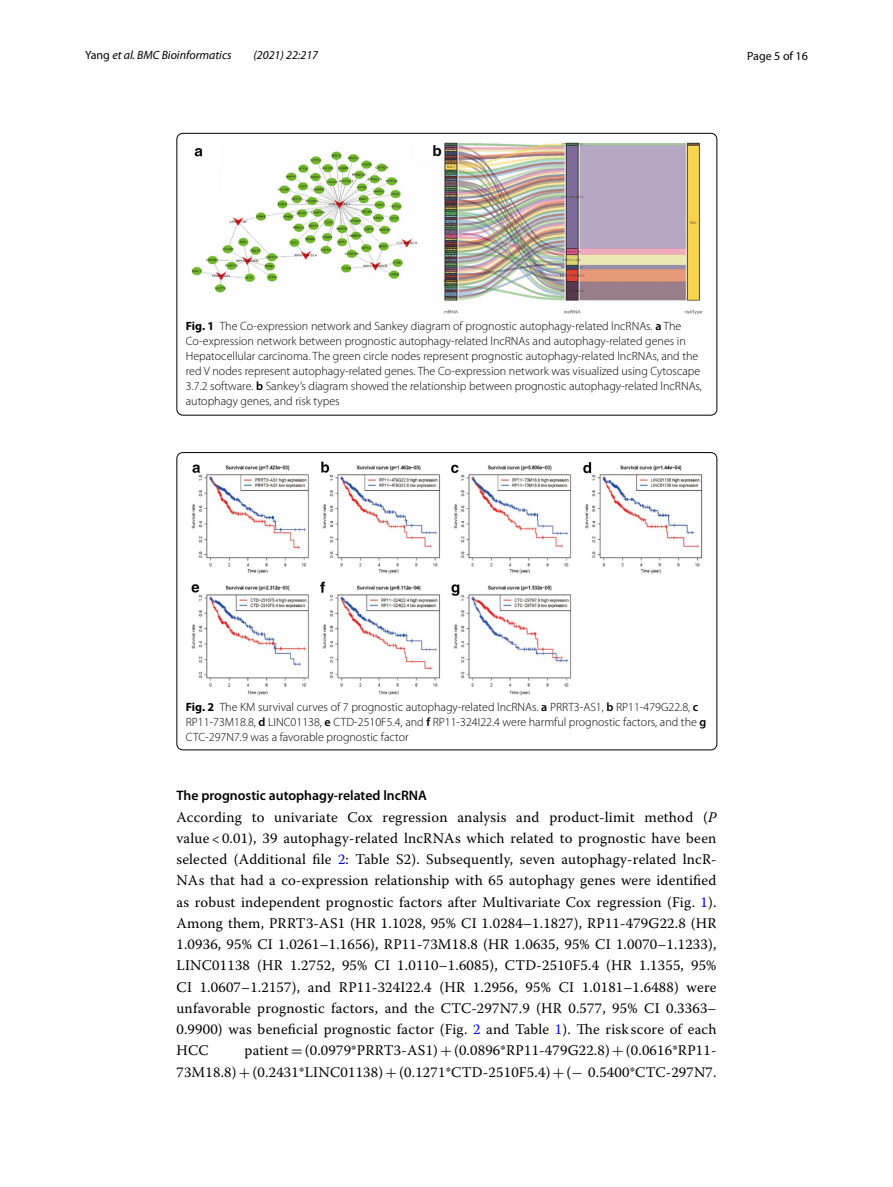
<style>
.page{position:relative;width:893px;height:1187px;background:#fff}
.page>*{position:absolute;margin:0;border:0;box-sizing:border-box;transform-origin:0 0}
.t1{font:14.7px/21.3px "Warnock Pro";letter-spacing:.015em;color:#000;text-align:justify}
.t2{font:600 13.8px "Myriad Pro";color:#000}
.t3{font:300 12px/15px "Myriad Pro";color:#000}
.t4{font:italic 12px "Myriad Pro";color:#000}
.t5{font:12px "Myriad Pro";color:#000}
.s1{font-style:normal}
.s2{font-weight:700}
.s3{font-weight:600}
.s4{font-style:italic}
.s5{color:#00f}
.s6{font-family:"MTSY"}
</style>
<div class="page">
<img style="left:192px;top:142px;width:510px;height:173px">
<div style="left:177px;top:133px;width:540px;height:282px;border:1px solid #000;border-radius:6px"></div>
<img style="left:192px;top:461px;width:510px;height:234px">
<div style="left:177px;top:452px;width:540px;height:298px;border:1px solid #000;border-radius:6px"></div>
<p class="t4" style="left:85px;top:48px;width:148px"><span class="s1">Yang</span> et al. BMC Bioinformatics</p>
<p class="t4" style="left:253px;top:48px;width:66px">(2021) 22:217</p>
<p class="t5" style="left:747px;top:48px;width:62px">Page 5 of 16</p>
<p class="t3" style="left:186px;top:318px;width:518px"><span class="s2">Fig. 1</span> The Co-expression network and Sankey diagram of prognostic autophagy-related lncRNAs. <span class="s3">a</span> The Co-expression network between prognostic autophagy-related lncRNAs and autophagy-related genes in Hepatocellular carcinoma. The green circle nodes represent prognostic autophagy-related lncRNAs, and the red V nodes represent autophagy-related genes. The Co-expression network was visualized using Cytoscape 3.7.2 software. <span class="s3">b</span> Sankey’s diagram showed the relationship between prognostic autophagy-related lncRNAs, autophagy genes, and risk types</p>
<p class="t3" style="left:186px;top:699px;width:522px"><span class="s2">Fig. 2</span> The KM survival curves of 7 prognostic autophagy-related lncRNAs. <span class="s3">a</span> PRRT3-AS1, <span class="s3">b</span> RP11-479G22.8, <span class="s3">c<br></span>RP11-73M18.8, <span class="s3">d</span> LINC01138, <span class="s3">e</span> CTD-2510F5.4, and <span class="s3">f</span> RP11-324I22.4 were harmful prognostic factors, and the <span class="s3">g<br></span>CTC-297N7.9 was a favorable prognostic factor</p>
<p class="t2" style="left:176px;top:787px;width:252px">The prognostic autophagy‑related lncRNA</p>
<p class="t1" style="left:176px;top:806px;width:542px">According to univariate Cox regression analysis and product-limit method (<span class="s4">P </span>value &lt; 0.01), 39 autophagy-related lncRNAs which related to prognostic have been selected (Additional file <span class="s5">2</span>: Table S2). Subsequently, seven autophagy-related lncR-NAs that had a co-expression relationship with 65 autophagy genes were identified as robust independent prognostic factors after Multivariate Cox regression (Fig. <span class="s5">1</span>).<br>Among them, PRRT3-AS1 (HR 1.1028, 95% CI 1.0284–1.1827), RP11-479G22.8 (HR 1.0936, 95% CI 1.0261–1.1656), RP11-73M18.8 (HR 1.0635, 95% CI 1.0070–1.1233), LINC01138 (HR 1.2752, 95% CI 1.0110–1.6085), CTD-2510F5.4 (HR 1.1355, 95% CI 1.0607–1.2157), and RP11-324I22.4 (HR 1.2956, 95% CI 1.0181–1.6488) were unfavorable prognostic factors, and the CTC-297N7.9 (HR 0.577, 95% CI 0.3363– 0.9900) was beneficial prognostic factor (Fig. <span class="s5">2</span> and Table <span class="s5">1</span>). The risk score of each HCC</p>
<p class="t1" style="left:176px;top:1039px;width:542px;text-align:right">patient<span class="s6">=</span>(0.0979*PRRT3-AS1)<span class="s6">+</span>(0.0896*RP11-479G22.8)<span class="s6">+</span>(0.0616*RP11-<br>73M18.8)<span class="s6">+</span>(0.2431*LINC01138)<span class="s6">+</span>(0.1271*CTD-2510F5.4)<span class="s6">+</span>(<span class="s6">−</span> 0.5400*CTC-297N7.</p>
</div>
